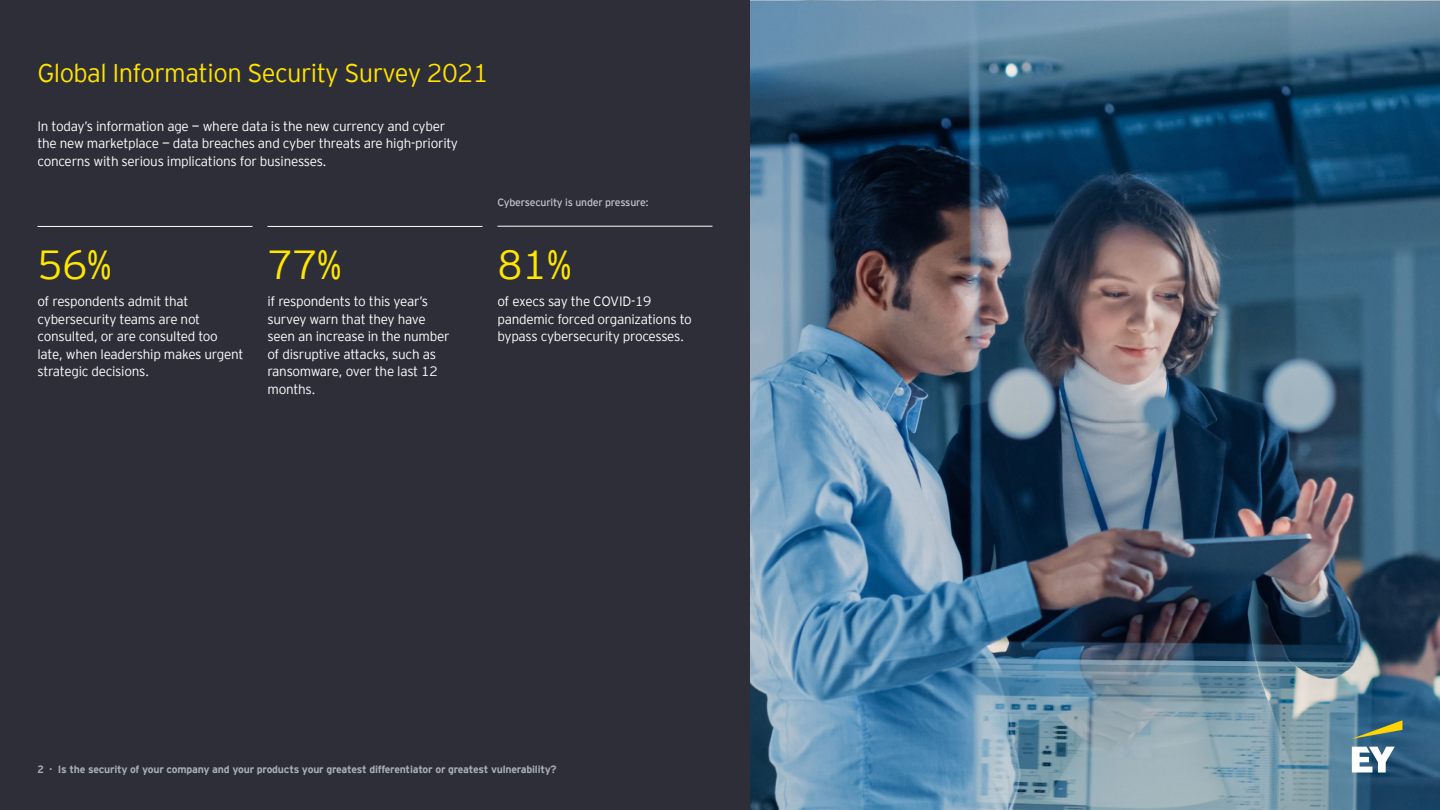
<style>
.page{position:relative;width:1440px;height:810px;background:#2e2e38}
.page>*{position:absolute;margin:0;border:0;box-sizing:border-box;transform-origin:0 0}
.t1{font:300 40.5px "EY Interstate";color:#ffe600}
.t2{font:300 25.5px "EY Interstate";letter-spacing:-.02em;color:#ffe400}
.t3{font:300 13.5px/17.5px "EY Interstate";letter-spacing:-.02em;color:#fff}
.t4{font:700 10.5px "EY Interstate";letter-spacing:-.02em;color:#a7afb5}
.t5{font:10.5px "EY Interstate";letter-spacing:-.02em;color:#c4c4cd}
</style>
<div class="page">
<img style="left:750px;top:0;width:690px;height:810px">
<svg style="left:1351px;top:720px;width:51px;height:19px"></svg>
<svg style="left:1352px;top:747px;width:43px;height:26px"></svg>
<hr style="left:38px;top:226px;width:215px;height:1px;background:#fff">
<hr style="left:268px;top:226px;width:215px;height:1px;background:#fff">
<hr style="left:497px;top:226px;width:216px;height:1px;background:#fff">
<h2 class="t2" style="left:38px;top:55px;width:453px">Global Information Security Survey 2021</h2>
<p class="t3" style="left:37px;top:116px;width:422px">In today’s information age — where data is the new currency and cyber the new marketplace — data breaches and cyber threats are high-priority concerns with serious implications for businesses.</p>
<p class="t5" style="left:497px;top:195px;width:153px">Cybersecurity is under pressure:</p>
<h1 class="t1" style="left:38px;top:236px;width:76px">56%</h1>
<p class="t3" style="left:38px;top:292px;width:207px">of respondents admit that cybersecurity teams are not consulted, or are consulted too late, when leadership makes urgent strategic decisions.</p>
<h1 class="t1" style="left:268px;top:236px;width:76px">77%</h1>
<p class="t3" style="left:268px;top:292px;width:184px">if respondents to this year’s survey warn that they have seen an increase in the number of disruptive attacks, such as ransomware, over the last 12 months.</p>
<h1 class="t1" style="left:498px;top:236px;width:76px">81%</h1>
<p class="t3" style="left:498px;top:292px;width:196px">of execs say the COVID-19 pandemic forced organizations to bypass cybersecurity processes.</p>
<p class="t4" style="left:38px;top:761px;width:521px">2 · Is the security of your company and your products your greatest differentiator or greatest vulnerability?</p>
</div>
